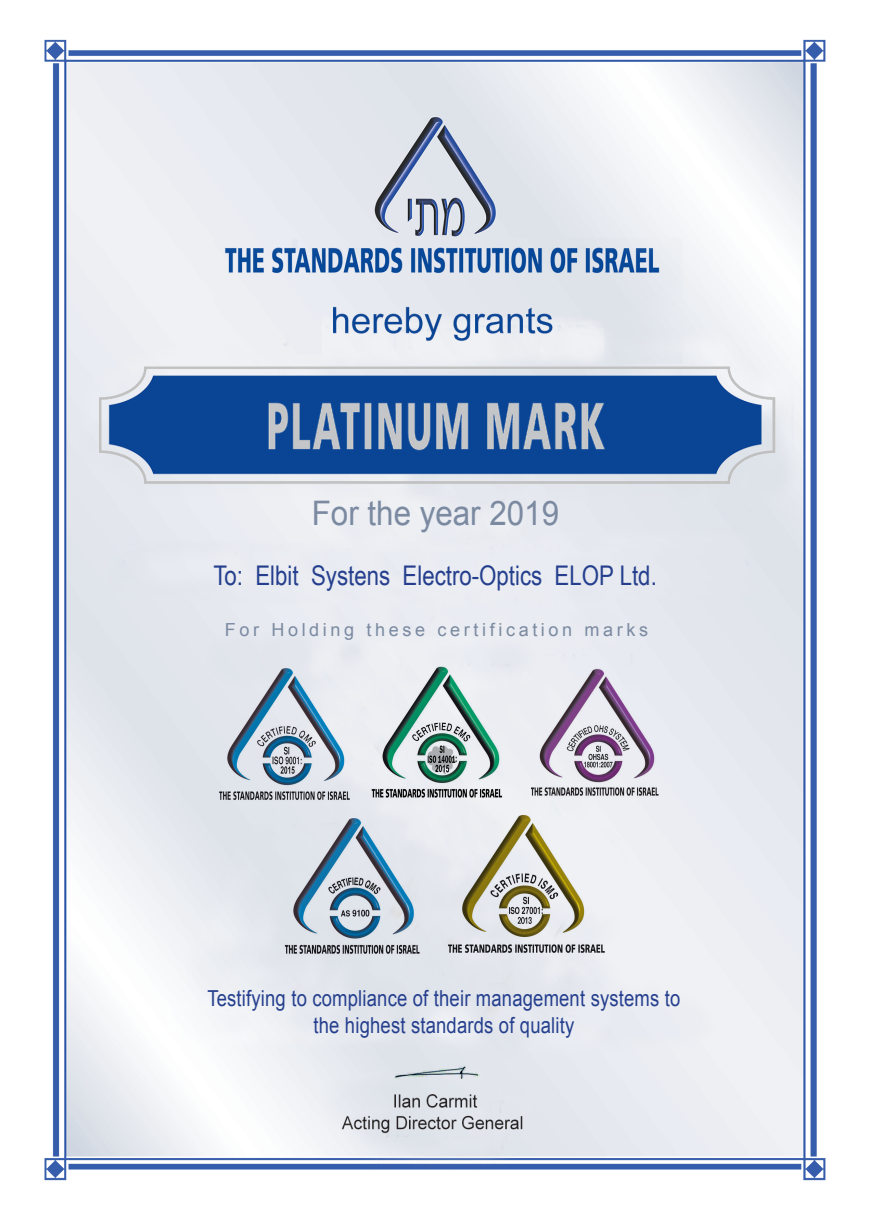
<style>
.page{position:relative;width:871px;height:1219px;background:#fff}
.page>*{position:absolute;margin:0;border:0;box-sizing:border-box;transform-origin:0 0}
.t1{font:33.8px "Arial";color:#7b8aa1;scale:.93 1}
.t2{font:27.1px "Arial Narrow";color:#253f8e}
.t3{font:22px/26.4px "Arial";letter-spacing:.01em;color:#253f8e;text-align:center;scale:.84 1}
.t4{font:18px "Arial";letter-spacing:.2em;color:#7b8aa1}
</style>
<div class="page">
<img style="left:44px;top:39px;width:782px;height:1142px">
<img style="left:88px;top:347px;width:692px;height:163px">
<img style="left:370px;top:663px;width:134px;height:135px">
<img style="left:219px;top:668px;width:130px;height:132px">
<img style="left:531px;top:662px;width:130px;height:137px">
<img style="left:446px;top:815px;width:166px;height:144px">
<img style="left:282px;top:810px;width:142px;height:146px">
<p class="t2" style="left:213px;top:556px;width:31px">To:</p>
<p class="t2" style="left:255px;top:556px;width:45px">Elbit</p>
<p class="t1" style="left:312px;top:491px;width:267px">For the year 2019</p>
<p class="t2" style="left:311px;top:556px;width:81px">Systens</p>
<p class="t2" style="left:402px;top:556px;width:141px">Electro-Optics</p>
<p class="t2" style="left:554px;top:556px;width:104px">ELOP Ltd.</p>
<p class="t4" style="left:225px;top:617px;width:36px">For</p>
<p class="t4" style="left:271px;top:617px;width:84px">Holding</p>
<p class="t4" style="left:366px;top:617px;width:60px">these</p>
<p class="t4" style="left:437px;top:617px;width:136px">certification</p>
<p class="t4" style="left:584px;top:617px;width:65px">marks</p>
<p class="t3" style="left:207px;top:986px;width:564px">Testifying to compliance of their management systems to the highest standards of quality</p>
</div>
